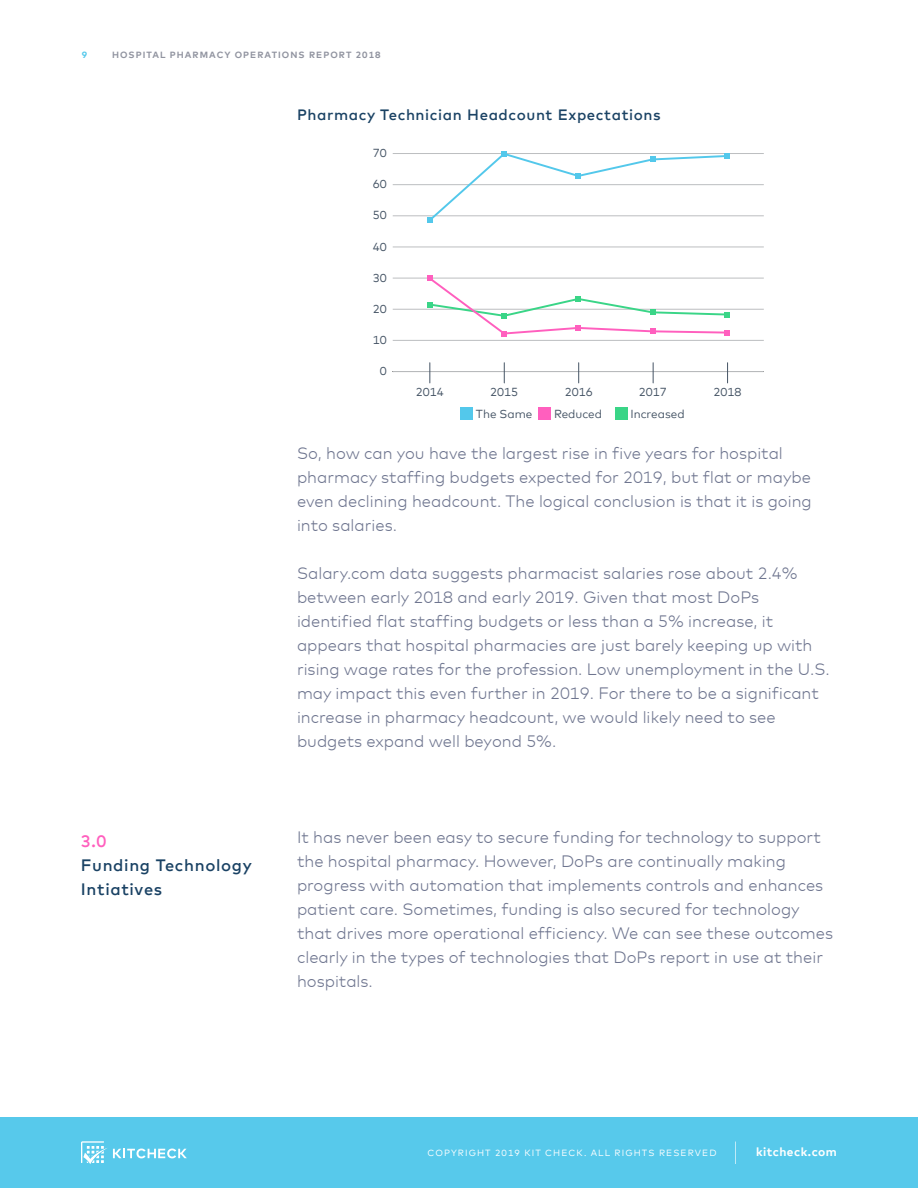
<style>
.page{position:relative;width:918px;height:1188px;background:#fff}
.page>*{position:absolute;margin:0;border:0;box-sizing:border-box;transform-origin:0 0}
.t1{font:300 16.5px/24px "Mark Offc Pro";color:#6e758f}
.t2{font:500 16.5px/24px "Mark Offc Pro";letter-spacing:.04em;color:#1a4264}
.t3{font:500 16.5px "Mark Offc Pro";color:#ff5fbe}
.t4{font:500 15px "Mark Offc Pro";letter-spacing:.04em;color:#1a4264}
.t5{font:700 12px "Mark Offc Pro";letter-spacing:.04em;color:#fff}
.t6{font:11.7px "Mark Offc Pro";color:#455465}
.t7{font:9px "Mark Offc Pro";letter-spacing:.12em;color:#fff}
.t8{font:700 9px "Mark Offc Pro";letter-spacing:.12em;color:#9194a0}
.t9{font:700 9px "Mark Offc Pro";color:#53c8eb}
</style>
<div class="page">
<div style="left:0;top:1117px;width:918px;height:71px;background:#57c9eb"></div>
<svg style="left:81px;top:1141px;width:106px;height:23px"></svg>
<svg style="left:735px;top:1142px;width:1px;height:22px"></svg>
<hr style="left:393px;top:371px;width:371px;height:1px;background:#bcbec0">
<hr style="left:393px;top:340px;width:371px;height:1px;background:#bcbec0">
<hr style="left:393px;top:309px;width:371px;height:1px;background:#bcbec0">
<hr style="left:393px;top:278px;width:371px;height:1px;background:#bcbec0">
<hr style="left:393px;top:246px;width:371px;height:1px;background:#bcbec0">
<hr style="left:393px;top:215px;width:371px;height:1px;background:#bcbec0">
<hr style="left:393px;top:184px;width:371px;height:1px;background:#bcbec0">
<hr style="left:393px;top:153px;width:371px;height:1px;background:#bcbec0">
<svg style="left:427px;top:275px;width:303px;height:61px"></svg>
<svg style="left:427px;top:151px;width:303px;height:72px"></svg>
<svg style="left:429px;top:363px;width:1px;height:20px"></svg>
<svg style="left:504px;top:363px;width:1px;height:20px"></svg>
<svg style="left:578px;top:363px;width:1px;height:20px"></svg>
<svg style="left:653px;top:363px;width:1px;height:20px"></svg>
<svg style="left:727px;top:363px;width:1px;height:20px"></svg>
<div style="left:461px;top:408px;width:12px;height:12px;background:#53c8eb"></div>
<div style="left:539px;top:408px;width:12px;height:12px;background:#ff5fbe"></div>
<div style="left:615px;top:408px;width:12px;height:12px;background:#3ad587"></div>
<p class="t9" style="left:82px;top:48px;width:7px">9</p>
<p class="t8" style="left:112px;top:48px;width:270px">HOSPITAL PHARMACY OPERATIONS REPORT 2018</p>
<p class="t4" style="left:297px;top:103px;width:365px">Pharmacy Technician Headcount Expectations</p>
<p class="t6" style="left:373px;top:144px;width:15px">70</p>
<p class="t6" style="left:373px;top:175px;width:15px">60</p>
<p class="t6" style="left:373px;top:206px;width:15px">50</p>
<p class="t6" style="left:373px;top:238px;width:15px">40</p>
<p class="t6" style="left:373px;top:269px;width:15px">30</p>
<p class="t6" style="left:373px;top:300px;width:15px">20</p>
<p class="t6" style="left:373px;top:331px;width:15px">10</p>
<p class="t6" style="left:380px;top:362px;width:8px">0</p>
<p class="t6" style="left:416px;top:383px;width:29px">2014</p>
<p class="t6" style="left:490px;top:383px;width:29px">2015</p>
<p class="t6" style="left:565px;top:383px;width:29px">2016</p>
<p class="t6" style="left:639px;top:383px;width:29px">2017</p>
<p class="t6" style="left:714px;top:383px;width:29px">2018</p>
<p class="t6" style="left:476px;top:405px;width:58px">The Same</p>
<p class="t6" style="left:554px;top:405px;width:50px">Reduced</p>
<p class="t6" style="left:630px;top:405px;width:56px">Increased</p>
<p class="t3" style="left:81px;top:829px;width:27px">3.0</p>
<p class="t2" style="left:81px;top:852px;width:172px">Funding Technology<br>Intiatives</p>
<p class="t1" style="left:297px;top:439px;width:516px">So, how can you have the largest rise in five years for hospital pharmacy staffing budgets expected for 2019, but flat or maybe even declining headcount. The logical conclusion is that it is going into salaries.</p>
<p class="t1" style="left:297px;top:559px;width:534px">Salary.com data suggests pharmacist salaries rose about 2.4% between early 2018 and early 2019. Given that most DoPs identified flat staffing budgets or less than a 5% increase, it appears that hospital pharmacies are just barely keeping up with rising wage rates for the profession. Low unemployment in the U.S. may impact this even further in 2019. For there to be a significant increase in pharmacy headcount, we would likely need to see budgets expand well beyond 5%.</p>
<p class="t1" style="left:297px;top:823px;width:538px">It has never been easy to secure funding for technology to support the hospital pharmacy. However, DoPs are continually making progress with automation that implements controls and enhances patient care. Sometimes, funding is also secured for technology that drives more operational efficiency. We can see these outcomes clearly in the types of technologies that DoPs report in use at their hospitals.</p>
<p class="t7" style="left:427px;top:1146px;width:291px">COPYRIGHT 2019 KIT CHECK. ALL RIGHTS RESERVED</p>
<p class="t5" style="left:756px;top:1143px;width:82px">kitcheck.com</p>
</div>
